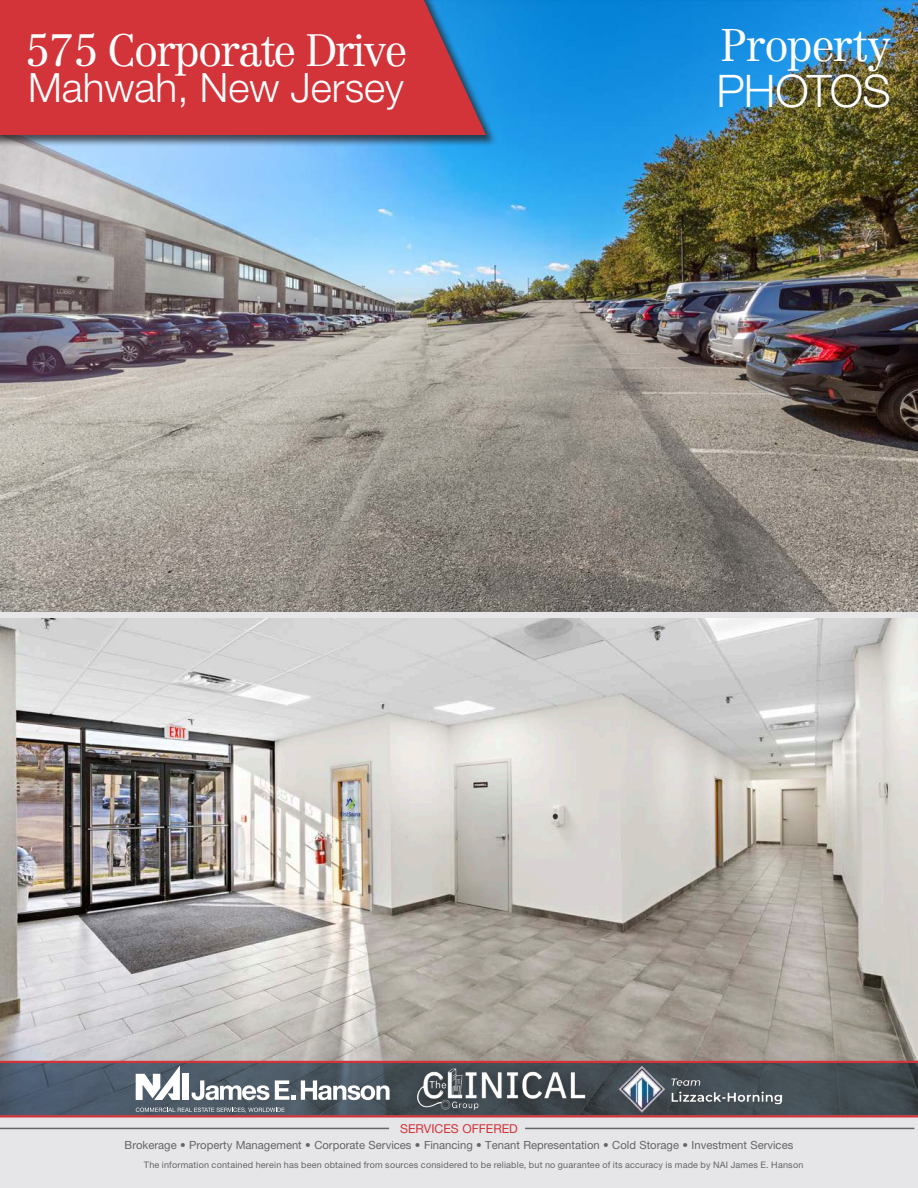
<style>
.page{position:relative;width:918px;height:1188px;background:#e6e5e7}
.page>*{position:absolute;margin:0;border:0;box-sizing:border-box;transform-origin:0 0}
.t1{font:300 45px "Centennial LT Std";color:#fff}
.t2{font:300 45px "Helvetica Neue LT Std";letter-spacing:-.025em;color:#fff}
.t3{font:300 44.55px "Centennial LT Std";letter-spacing:-.05em;color:#fff}
.t4{font:300 40.5px "Helvetica Neue LT Std";color:#fff}
.t5{font:12.3px "Helvetica Neue LT Std";color:#d23439}
.t6{font:11.25px "Helvetica Neue LT Std";color:#62656a}
.Property_Headings{font:9px "Helvetica Neue LT Std";letter-spacing:.025em;color:#62656a}
.s1{font-weight:300}
</style>
<div class="page">
<img style="left:0;top:0;width:918px;height:612px">
<img style="left:0;top:619px;width:918px;height:442px">
<hr style="left:0;top:1128px;width:389px;height:1px;background:#62656a">
<hr style="left:525px;top:1128px;width:389px;height:1px;background:#62656a">
<div style="left:0;top:0;width:497px;height:147px;background:#231f20;opacity:.75"></div>
<div style="left:0;top:0;width:486px;height:135px;background:#d23439"></div>
<svg style="left:0;top:1061px;width:918px;height:57px;background:#5d535d"></svg>
<div style="left:182px;top:1074px;width:7px;height:26px;background:#fff"></div>
<svg style="left:136px;top:1066px;width:44px;height:34px"></svg>
<svg style="left:192px;top:1080px;width:77px;height:20px;background:#99a1a8"></svg>
<svg style="left:275px;top:1080px;width:20px;height:20px"></svg>
<svg style="left:301px;top:1080px;width:89px;height:20px;background:#99a0a6"></svg>
<svg style="left:136px;top:1108px;width:149px;height:5px"></svg>
<img style="left:410px;top:1066px;width:188px;height:47px">
<img style="left:618px;top:1066px;width:164px;height:47px">
<p class="t3" style="left:24px;top:24px;width:385px">575 Corporate Drive</p>
<p class="t4" style="left:28px;top:63px;width:377px">Mahwah, New Jersey</p>
<p class="t1" style="left:720px;top:18px;width:172px">Property</p>
<p class="t2" style="left:717px;top:64px;width:176px">PHOTOS</p>
<p class="t5" style="left:400px;top:1121px;width:119px">SERVICES OFFERED</p>
<p class="t6" style="left:125px;top:1139px;width:670px">Brokerage <span class="s1">•</span> Property Management <span class="s1">•</span> Corporate Services <span class="s1">•</span> Financing <span class="s1">•</span> Tenant Representation <span class="s1">•</span> Cold Storage <span class="s1">•</span> Investment Services</p>
<p class="Property_Headings" style="left:144px;top:1159px;width:661px">The information contained herein has been obtained from sources considered to be reliable, but no guarantee of its accuracy is made by NAI James E. Hanson</p>
</div>
